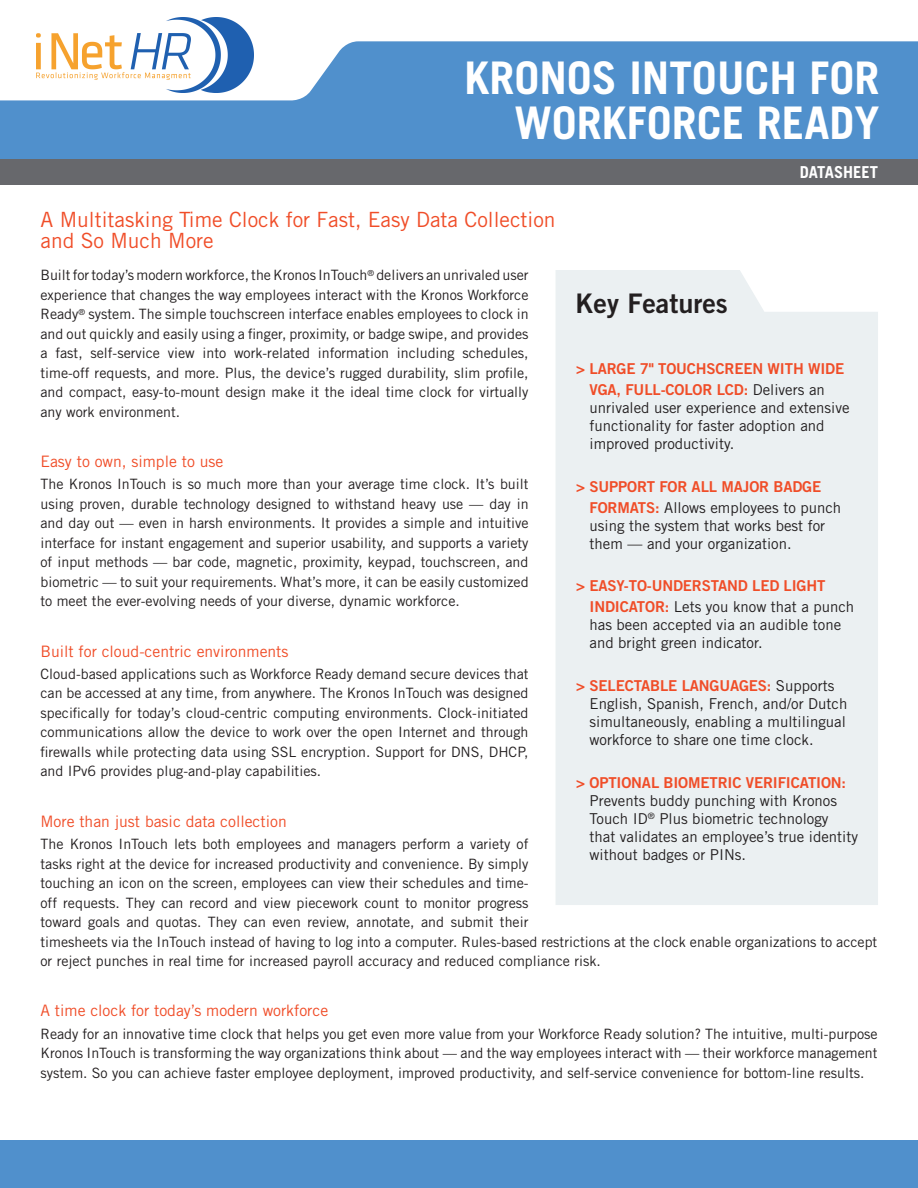
<style>
.page{position:relative;width:918px;height:1188px;background:#fff}
.page>*{position:absolute;margin:0;border:0;box-sizing:border-box;transform-origin:0 0}
.t1{font:700 45px/45px "Trade Gothic LT Std";color:#fff;text-align:right}
.Callout_headline__Ke{font:27px "Trade Gothic LT Std Bd 2";color:#231f20}
.Headline{font:21px/21px "Trade Gothic LT Std";color:#f04d28}
.K4-_bar{font:700 16.5px "Trade Gothic LT Std";color:#fff}
.Subhead{font:15.75px "Trade Gothic LT Std";color:#f04d28}
.t2{font:15px/18px "Trade Gothic LT Std";color:#231f20}
.t3{font:15px/21px "Trade Gothic LT Std Bd 2";letter-spacing:-.01em;color:#f04d28}
.Body{font:14.25px/19.5px "Trade Gothic LT Std";color:#231f20;text-align:justify}
.s1{font-family:"Trade Gothic LT Std";color:#231f20}
.s2{font-family:"Trade Gothic LT Std Bd 2";color:#f04d28}
</style>
<div class="page">
<svg style="left:0;top:41px;width:918px;height:118px;fill:#5090cc"></svg>
<div style="left:0;top:159px;width:918px;height:26px;background:#67686c"></div>
<div style="left:556px;top:270px;width:322px;height:635px;background:#ebf0f2"></div>
<div style="left:1px;top:1141px;width:917px;height:47px;background:#5090cc"></div>
<img style="left:37px;top:17px;width:217px;height:75px">
<p class="t1" style="left:464px;top:55px;width:417px">KRONOS INTOUCH FOR<br>WORKFORCE READY</p>
<p class="K4-_bar" style="left:800px;top:162px;width:80px">DATASHEET</p>
<p class="Headline" style="left:40px;top:209px;width:517px">A Multitasking Time Clock for Fast, Easy Data Collection and So Much More</p>
<p class="Body" style="left:40px;top:265px;width:490px">Built for today’s modern workforce, the Kronos InTouch<sup>®</sup> delivers an unrivaled user experience that changes the way employees interact with the Kronos Workforce Ready<sup>®</sup> system. The simple touchscreen interface enables employees to clock in and out quickly and easily using a finger, proximity, or badge swipe, and provides a fast, self-service view into work-related information including schedules, time-off requests, and more. Plus, the device’s rugged durability, slim profile, and compact, easy-to-mount design make it the ideal time clock for virtually any work environment.</p>
<p class="Subhead" style="left:40px;top:452px;width:184px">Easy to own, simple to use</p>
<p class="Body" style="left:40px;top:474px;width:490px">The Kronos InTouch is so much more than your average time clock. It’s built using proven, durable technology designed to withstand heavy use — day in and day out — even in harsh environments. It provides a simple and intuitive interface for instant engagement and superior usability, and supports a variety of input methods — bar code, magnetic, proximity, keypad, touchscreen, and biometric — to suit your requirements. What’s more, it can be easily customized to meet the ever-evolving needs of your diverse, dynamic workforce.</p>
<p class="Subhead" style="left:40px;top:642px;width:250px">Built for cloud-centric environments</p>
<p class="Body" style="left:40px;top:664px;width:490px">Cloud-based applications such as Workforce Ready demand secure devices that can be accessed at any time, from anywhere. The Kronos InTouch was designed specifically for today’s cloud-centric computing environments. Clock-initiated communications allow the device to work over the open Internet and through firewalls while protecting data using SSL encryption. Support for DNS, DHCP, and IPv6 provides plug-and-play capabilities.</p>
<p class="Subhead" style="left:40px;top:812px;width:248px">More than just basic data collection</p>
<p class="Body" style="left:40px;top:834px;width:838px;text-align:left">The Kronos InTouch lets both employees and managers perform a variety of<br>tasks right at the device for increased productivity and convenience. By simply<br>touching an icon on the screen, employees can view their schedules and time-<br>off requests. They can record and view piecework count to monitor progress<br>toward goals and quotas. They can even review, annotate, and submit their<br>timesheets via the InTouch instead of having to log into a computer. Rules-based restrictions at the clock enable organizations to accept or reject punches in real time for increased payroll accuracy and reduced compliance risk.</p>
<p class="Subhead" style="left:40px;top:1001px;width:289px">A time clock for today’s modern workforce</p>
<p class="Body" style="left:40px;top:1024px;width:839px">Ready for an innovative time clock that helps you get even more value from your Workforce Ready solution? The intuitive, multi-purpose Kronos InTouch is transforming the way organizations think about — and the way employees interact with — their workforce management system. So you can achieve faster employee deployment, improved productivity, and self-service convenience for bottom-line results.</p>
<p class="Callout_headline__Ke" style="left:576px;top:287px;width:154px">Key Features</p>
<p class="t3" style="left:576px;top:358px;width:270px;text-align:center">&gt; LARGE 7" TOUCHSCREEN WITH WIDE<br>VGA, FULL-COLOR LCD: <span class="s1">Delivers an</span></p>
<p class="t2" style="left:590px;top:399px;width:261px">unrivaled user experience and extensive functionality for faster adoption and improved productivity.</p>
<p class="t3" style="left:590px;top:476px;width:253px;text-indent:-14px">&gt; SUPPORT FOR ALL MAJOR BADGE<br>FORMATS: <span class="s1">Allows employees to punch</span></p>
<p class="t2" style="left:590px;top:516px;width:237px">using the system that works best for them — and your organization.</p>
<p class="t3" style="left:590px;top:575px;width:266px;text-indent:-14px">&gt; EASY-TO-UNDERSTAND LED LIGHT<br>INDICATOR: <span class="s1">Lets you know that a punch</span></p>
<p class="t2" style="left:590px;top:616px;width:253px">has been accepted via an audible tone and bright green indicator.</p>
<p class="t2" style="left:590px;top:676px;width:259px;text-indent:-14px"><span class="s2">&gt; SELECTABLE LANGUAGES:</span> Supports English, Spanish, French, and/or Dutch simultaneously, enabling a multilingual workforce to share one time clock.</p>
<p class="t2" style="left:590px;top:773px;width:270px;text-indent:-14px"><span class="s2">&gt; OPTIONAL BIOMETRIC VERIFICATION:<br></span>Prevents buddy punching with Kronos Touch ID<sup>®</sup> Plus biometric technology<br>that validates an employee’s true identity without badges or PINs.</p>
</div>
